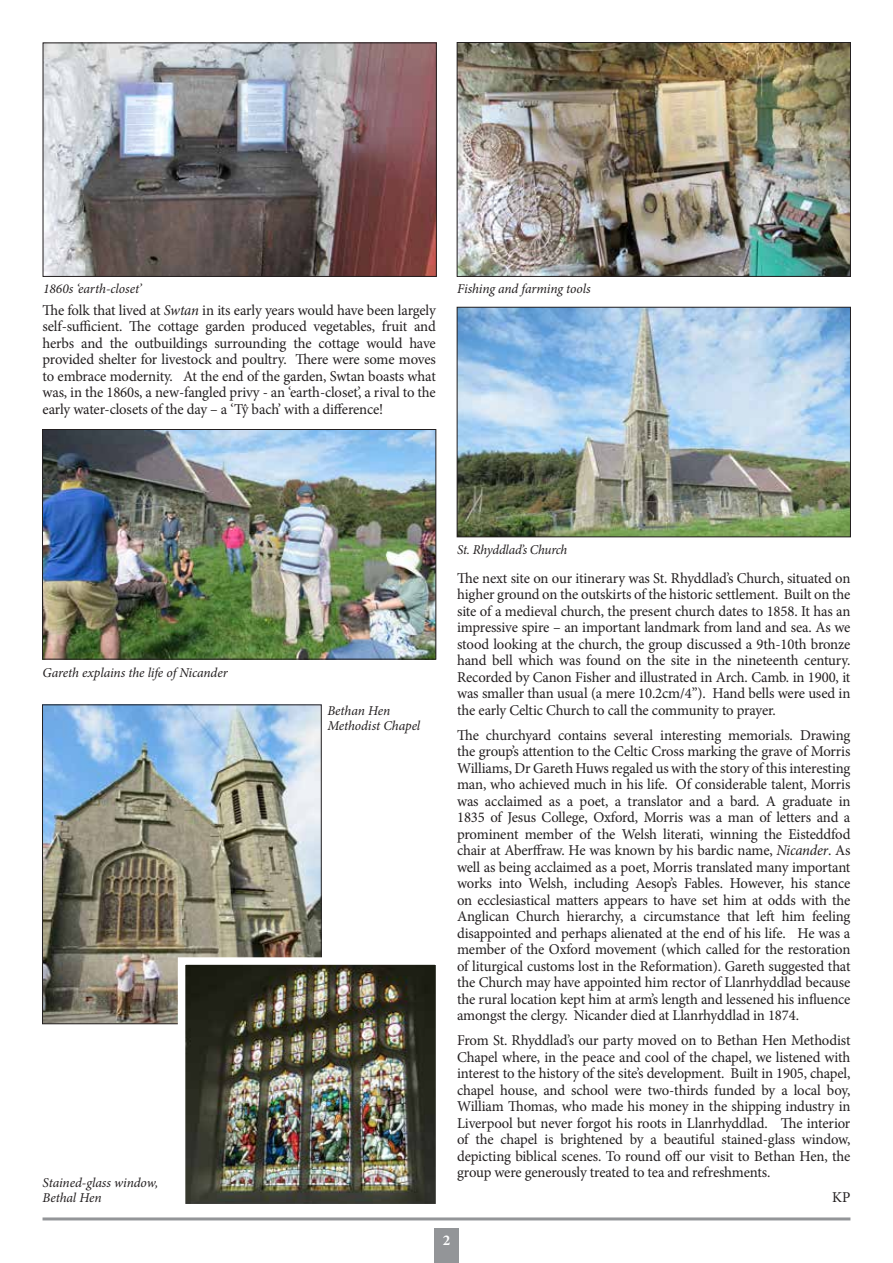
<style>
.page{position:relative;width:893px;height:1263px;background:#fff}
.page>*{position:absolute;margin:0;border:0;box-sizing:border-box;transform-origin:0 0}
.t1{font:15px/16.5px "Minion Pro";letter-spacing:-.01em;color:#231f20;text-align:justify}
.t2{font:700 15px "Minion Pro";color:#fff}
.t3{font:italic 13.5px/14.9px "Minion Pro";letter-spacing:-.01em;color:#231f20}
.s1{font-style:italic}
</style>
<div class="page">
<hr style="left:43px;top:1217px;width:807px;height:3px;background:#939598">
<div style="left:434px;top:1228px;width:25px;height:35px;background:#939598"></div>
<img style="left:459px;top:44px;width:390px;height:231px">
<div style="left:457px;top:42px;width:394px;height:235px;border:1px solid #231f20"></div>
<img style="left:44px;top:431px;width:390px;height:226px">
<div style="left:42px;top:429px;width:394px;height:230px;border:1px solid #231f20"></div>
<img style="left:44px;top:706px;width:276px;height:316px">
<div style="left:42px;top:704px;width:280px;height:320px;border:1px solid #231f20"></div>
<img style="left:187px;top:966px;width:247px;height:236px">
<div style="left:178px;top:957px;width:265px;height:254px;border:8px solid #fff"></div>
<img style="left:459px;top:309px;width:390px;height:226px">
<div style="left:457px;top:307px;width:394px;height:230px;border:1px solid #231f20"></div>
<img style="left:45px;top:45px;width:390px;height:230px">
<div style="left:43px;top:43px;width:394px;height:234px;border:1px solid #231f20"></div>
<p class="t3" style="left:43px;top:281px;width:100px">1860s ‘earth-closet’</p>
<p class="t1" style="left:43px;top:302px;width:395px">The folk that lived at <span class="s1">Swtan</span> in its early years would have been largely self-sufficient. The cottage garden produced vegetables, fruit and herbs and the outbuildings surrounding the cottage would have provided shelter for livestock and poultry. There were some moves to embrace modernity. At the end of the garden, Swtan boasts what was, in the 1860s, a new-fangled privy - an ‘earth-closet’, a rival to the early water-closets of the day – a ‘Tŷ bach’ with a difference!</p>
<p class="t3" style="left:457px;top:281px;width:135px">Fishing and farming tools</p>
<p class="t3" style="left:43px;top:665px;width:187px">Gareth explains the life of Nicander</p>
<p class="t3" style="left:43px;top:1175px;width:117px">Stained-glass window,<br>Bethal Hen</p>
<p class="t3" style="left:327px;top:703px;width:94px">Bethan Hen<br>Methodist Chapel</p>
<p class="t3" style="left:457px;top:543px;width:112px">St. Rhyddlad’s Church</p>
<p class="t1" style="left:457px;top:570px;width:395px">The next site on our itinerary was St. Rhyddlad’s Church, situated on higher ground on the outskirts of the historic settlement. Built on the site of a medieval church, the present church dates to 1858. It has an impressive spire – an important landmark from land and sea. As we stood looking at the church, the group discussed a 9th-10th bronze hand bell which was found on the site in the nineteenth century.<br>Recorded by Canon Fisher and illustrated in Arch. Camb. in 1900, it was smaller than usual (a mere 10.2cm/4”). Hand bells were used in the early Celtic Church to call the community to prayer.</p>
<p class="t1" style="left:457px;top:727px;width:395px">The churchyard contains several interesting memorials. Drawing the group’s attention to the Celtic Cross marking the grave of Morris Williams, Dr Gareth Huws regaled us with the story of this interesting man, who achieved much in his life. Of considerable talent, Morris was acclaimed as a poet, a translator and a bard. A graduate in 1835 of Jesus College, Oxford, Morris was a man of letters and a prominent member of the Welsh literati, winning the Eisteddfod chair at Aberffraw. He was known by his bardic name, <span class="s1">Nicander</span>. As well as being acclaimed as a poet, Morris translated many important works into Welsh, including Aesop’s Fables. However, his stance on ecclesiastical matters appears to have set him at odds with the Anglican Church hierarchy, a circumstance that left him feeling disappointed and perhaps alienated at the end of his life. He was a member of the Oxford movement (which called for the restoration of liturgical customs lost in the Reformation). Gareth suggested that the Church may have appointed him rector of Llanrhyddlad because the rural location kept him at arm’s length and lessened his influence amongst the clergy. Nicander died at Llanrhyddlad in 1874.</p>
<p class="t1" style="left:457px;top:1032px;width:395px">From St. Rhyddlad’s our party moved on to Bethan Hen Methodist Chapel where, in the peace and cool of the chapel, we listened with interest to the history of the site’s development. Built in 1905, chapel, chapel house, and school were two-thirds funded by a local boy, William Thomas, who made his money in the shipping industry in Liverpool but never forgot his roots in Llanrhyddlad. The interior of the chapel is brightened by a beautiful stained-glass window, depicting biblical scenes. To round off our visit to Bethan Hen, the group were generously treated to tea and refreshments.</p>
<p class="t1" style="left:832px;top:1189px;width:20px">KP</p>
<p class="t2" style="left:443px;top:1230px;width:9px">2</p>
</div>
